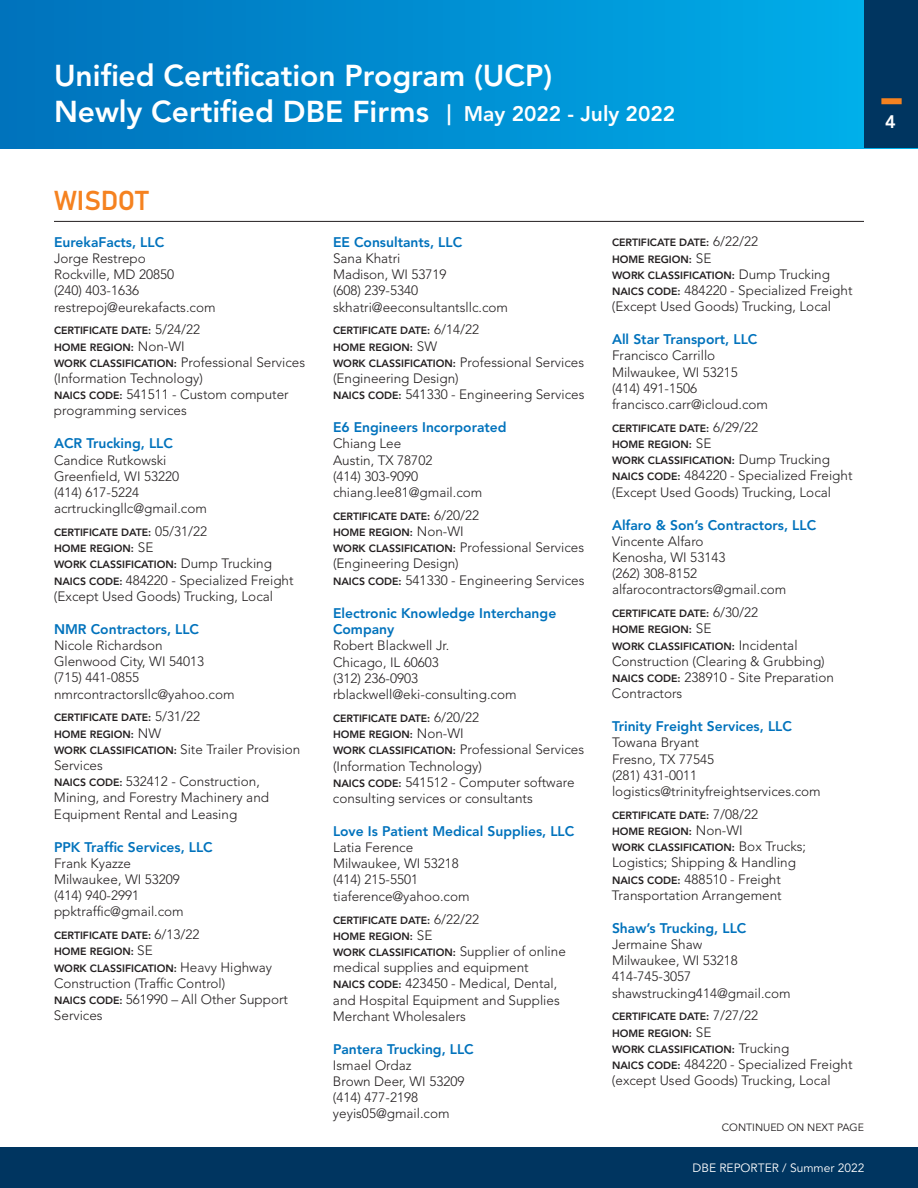
<style>
.page{position:relative;width:918px;height:1188px;background:#fff}
.page>*{position:absolute;margin:0;border:0;box-sizing:border-box;transform-origin:0 0}
.t1{font:800 30px/36px "Avenir LT Std";color:#fff}
.t2{font:27px "Bahnschrift";color:#f58220}
.t3{font:800 18px "Avenir LT Std";color:#fff}
.t4{font:800 13.8px/16.6px "Avenir LT Std";color:#0072bc}
.t5{font:300 13.5px/16.2px "Avenir LT Std";color:#231f20}
.t6{font:12px "Avenir LT Std";color:#fff}
.t7{font:800 10.5px/16.2px "Avenir LT Std";color:#231f20}
.t8{font:10.5px "Avenir LT Std";color:#231f20}
.s1{font-size:21px}
.s2{font-weight:300;font-size:13.5px}
.s3{font-weight:800;font-size:10.5px}
</style>
<div class="page">
<div style="left:0;top:0;width:918px;height:148px;background:linear-gradient(to right,#0071bb,#00b1ec)"></div>
<div style="left:864px;top:0;width:54px;height:148px;background:#003560"></div>
<div style="left:0;top:1148px;width:918px;height:40px;background:#003560"></div>
<div style="left:881px;top:98px;width:21px;height:6px;background:#f58220"></div>
<hr style="left:54px;top:221px;width:810px;height:1px;background:#231f20">
<h1 class="t1" style="left:54px;top:57px;width:623px">Unified Certification Program (UCP)<br>Newly Certified DBE Firms <span class="s1">| May 2022 - July 2022</span></h1>
<h3 class="t3" style="left:885px;top:111px;width:12px">4</h3>
<h2 class="t2" style="left:54px;top:180px;width:96px">WISDOT</h2>
<p class="t4" style="left:54px;top:234px;width:112px">EurekaFacts, LLC</p>
<p class="t5" style="left:54px;top:250px;width:163px">Jorge Restrepo<br>Rockville, MD 20850<br>(240) 403-1636 restrepoj@eurekafacts.com</p>
<p class="t7" style="left:54px;top:323px;width:148px">CERTIFICATE DATE: <span class="s2">5/24/22<br></span>HOME REGION: <span class="s2">Non-WI</span></p>
<p class="t5" style="left:54px;top:354px;width:253px"><span class="s3">WORK CLASSIFICATION:</span> Professional Services (Information Technology)<br><span class="s3">NAICS CODE:</span> 541511 - Custom computer programming services</p>
<p class="t4" style="left:54px;top:435px;width:120px">ACR Trucking, LLC</p>
<p class="t5" style="left:54px;top:452px;width:155px">Candice Rutkowski<br>Greenfield, WI 53220 (414) 617-5224 acrtruckingllc@gmail.com</p>
<p class="t7" style="left:54px;top:524px;width:220px">CERTIFICATE DATE: <span class="s2">05/31/22<br></span>HOME REGION: <span class="s2">SE<br></span>WORK CLASSIFICATION: <span class="s2">Dump Trucking</span></p>
<p class="t5" style="left:54px;top:572px;width:241px"><span class="s3">NAICS CODE:</span> 484220 - Specialized Freight (Except Used Goods) Trucking, Local</p>
<p class="t4" style="left:54px;top:621px;width:147px">NMR Contractors, LLC</p>
<p class="t5" style="left:54px;top:637px;width:182px">Nicole Richardson<br>Glenwood City, WI 54013 (715) 441-0855 nmrcontractorsllc@yahoo.com</p>
<p class="t7" style="left:54px;top:710px;width:148px">CERTIFICATE DATE: <span class="s2">5/31/22<br></span>HOME REGION: <span class="s2">NW</span></p>
<p class="t5" style="left:54px;top:741px;width:248px"><span class="s3">WORK CLASSIFICATION:</span> Site Trailer Provision<br>Services<br><span class="s3">NAICS CODE:</span> 532412 - Construction,<br>Mining, and Forestry Machinery and<br>Equipment Rental and Leasing</p>
<p class="t4" style="left:54px;top:838px;width:160px">PPK Traffic Services, LLC</p>
<p class="t5" style="left:54px;top:855px;width:131px">Frank Kyazze<br>Milwaukee, WI 53209 (414) 940-2991 ppktraffic@gmail.com</p>
<p class="t7" style="left:54px;top:928px;width:219px">CERTIFICATE DATE: <span class="s2">6/13/22<br></span>HOME REGION: <span class="s2">SE<br></span>WORK CLASSIFICATION: <span class="s2">Heavy Highway</span></p>
<p class="t5" style="left:54px;top:975px;width:236px">Construction (Traffic Control)<br><span class="s3">NAICS CODE:</span> 561990 – All Other Support<br>Services</p>
<p class="t4" style="left:333px;top:234px;width:131px">EE Consultants, LLC</p>
<p class="t5" style="left:333px;top:250px;width:177px">Sana Khatri<br>Madison, WI 53719<br>(608) 239-5340 skhatri@eeconsultantsllc.com</p>
<p class="t7" style="left:333px;top:323px;width:148px">CERTIFICATE DATE: <span class="s2">6/14/22<br></span>HOME REGION: <span class="s2">SW</span></p>
<p class="t5" style="left:333px;top:354px;width:253px"><span class="s3">WORK CLASSIFICATION:</span> Professional Services (Engineering Design)<br><span class="s3">NAICS CODE:</span> 541330 - Engineering Services</p>
<p class="t4" style="left:333px;top:419px;width:175px">E6 Engineers Incorporated</p>
<p class="t5" style="left:333px;top:436px;width:151px">Chiang Lee<br>Austin, TX 78702<br>(414) 303-9090 chiang.lee81@gmail.com</p>
<p class="t7" style="left:333px;top:508px;width:148px">CERTIFICATE DATE: <span class="s2">6/20/22<br></span>HOME REGION: <span class="s2">Non-WI</span></p>
<p class="t5" style="left:333px;top:540px;width:253px"><span class="s3">WORK CLASSIFICATION:</span> Professional Services (Engineering Design)<br><span class="s3">NAICS CODE:</span> 541330 - Engineering Services</p>
<p class="t4" style="left:333px;top:604px;width:225px">Electronic Knowledge Interchange<br>Company</p>
<p class="t5" style="left:333px;top:638px;width:185px">Robert Blackwell Jr.<br>Chicago, IL 60603<br>(312) 236-0903 rblackwell@eki-consulting.com</p>
<p class="t7" style="left:333px;top:710px;width:148px">CERTIFICATE DATE: <span class="s2">6/20/22<br></span>HOME REGION: <span class="s2">Non-WI</span></p>
<p class="t5" style="left:333px;top:742px;width:253px"><span class="s3">WORK CLASSIFICATION:</span> Professional Services (Information Technology)<br><span class="s3">NAICS CODE:</span> 541512 - Computer software consulting services or consultants</p>
<p class="t4" style="left:333px;top:823px;width:243px">Love Is Patient Medical Supplies, LLC</p>
<p class="t5" style="left:333px;top:839px;width:138px">Latia Ference<br>Milwaukee, WI 53218 (414) 215-5501 tiaference@yahoo.com</p>
<p class="t7" style="left:333px;top:912px;width:234px">CERTIFICATE DATE: <span class="s2">6/22/22<br></span>HOME REGION: <span class="s2">SE<br></span>WORK CLASSIFICATION: <span class="s2">Supplier of online</span></p>
<p class="t5" style="left:333px;top:959px;width:228px">medical supplies and equipment<br><span class="s3">NAICS CODE:</span> 423450 - Medical, Dental, and Hospital Equipment and Supplies<br>Merchant Wholesalers</p>
<p class="t4" style="left:333px;top:1041px;width:142px">Pantera Trucking, LLC</p>
<p class="t5" style="left:333px;top:1057px;width:133px">Ismael Ordaz<br>Brown Deer, WI 53209 (414) 477-2198 yeyis05@gmail.com</p>
<p class="t7" style="left:612px;top:235px;width:220px">CERTIFICATE DATE: <span class="s2">6/22/22<br></span>HOME REGION: <span class="s2">SE<br></span>WORK CLASSIFICATION: <span class="s2">Dump Trucking</span></p>
<p class="t5" style="left:612px;top:282px;width:242px"><span class="s3">NAICS CODE:</span> 484220 - Specialized Freight (Except Used Goods) Trucking, Local</p>
<p class="t4" style="left:612px;top:331px;width:147px">All Star Transport, LLC</p>
<p class="t5" style="left:612px;top:348px;width:158px">Francisco Carrillo<br>Milwaukee, WI 53215 (414) 491-1506 francisco.carr@icloud.com</p>
<p class="t7" style="left:612px;top:420px;width:220px">CERTIFICATE DATE: <span class="s2">6/29/22<br></span>HOME REGION: <span class="s2">SE<br></span>WORK CLASSIFICATION: <span class="s2">Dump Trucking</span></p>
<p class="t5" style="left:612px;top:468px;width:242px"><span class="s3">NAICS CODE:</span> 484220 - Specialized Freight (Except Used Goods) Trucking, Local</p>
<p class="t4" style="left:612px;top:516px;width:206px">Alfaro &amp; Son’s Contractors, LLC</p>
<p class="t5" style="left:612px;top:533px;width:176px">Vincente Alfaro<br>Kenosha, WI 53143<br>(262) 308-8152 alfarocontractors@gmail.com</p>
<p class="t7" style="left:612px;top:606px;width:187px">CERTIFICATE DATE: <span class="s2">6/30/22<br></span>HOME REGION: <span class="s2">SE<br></span>WORK CLASSIFICATION: <span class="s2">Incidental</span></p>
<p class="t5" style="left:612px;top:653px;width:224px">Construction (Clearing &amp; Grubbing)<br><span class="s3">NAICS CODE:</span> 238910 - Site Preparation<br>Contractors</p>
<p class="t4" style="left:612px;top:718px;width:181px">Trinity Freight Services, LLC</p>
<p class="t5" style="left:612px;top:735px;width:210px">Towana Bryant<br>Fresno, TX 77545<br>(281) 431-0011 logistics@trinityfreightservices.com</p>
<p class="t7" style="left:612px;top:807px;width:196px">CERTIFICATE DATE: <span class="s2">7/08/22<br></span>HOME REGION: <span class="s2">Non-WI<br></span>WORK CLASSIFICATION: <span class="s2">Box Trucks;</span></p>
<p class="t5" style="left:612px;top:855px;width:186px">Logistics; Shipping &amp; Handling<br><span class="s3">NAICS CODE:</span> 488510 - Freight<br>Transportation Arrangement</p>
<p class="t4" style="left:612px;top:920px;width:136px">Shaw’s Trucking, LLC</p>
<p class="t5" style="left:612px;top:936px;width:180px">Jermaine Shaw<br>Milwaukee, WI 53218<br>414-745-3057 shawstrucking414@gmail.com</p>
<p class="t7" style="left:612px;top:1009px;width:179px">CERTIFICATE DATE: <span class="s2">7/27/22<br></span>HOME REGION: <span class="s2">SE<br></span>WORK CLASSIFICATION: <span class="s2">Trucking</span></p>
<p class="t5" style="left:612px;top:1056px;width:242px"><span class="s3">NAICS CODE:</span> 484220 - Specialized Freight (except Used Goods) Trucking, Local</p>
<p class="t8" style="left:722px;top:1121px;width:144px">CONTINUED ON NEXT PAGE</p>
<p class="t6" style="left:693px;top:1161px;width:173px">DBE REPORTER / Summer 2022</p>
</div>
